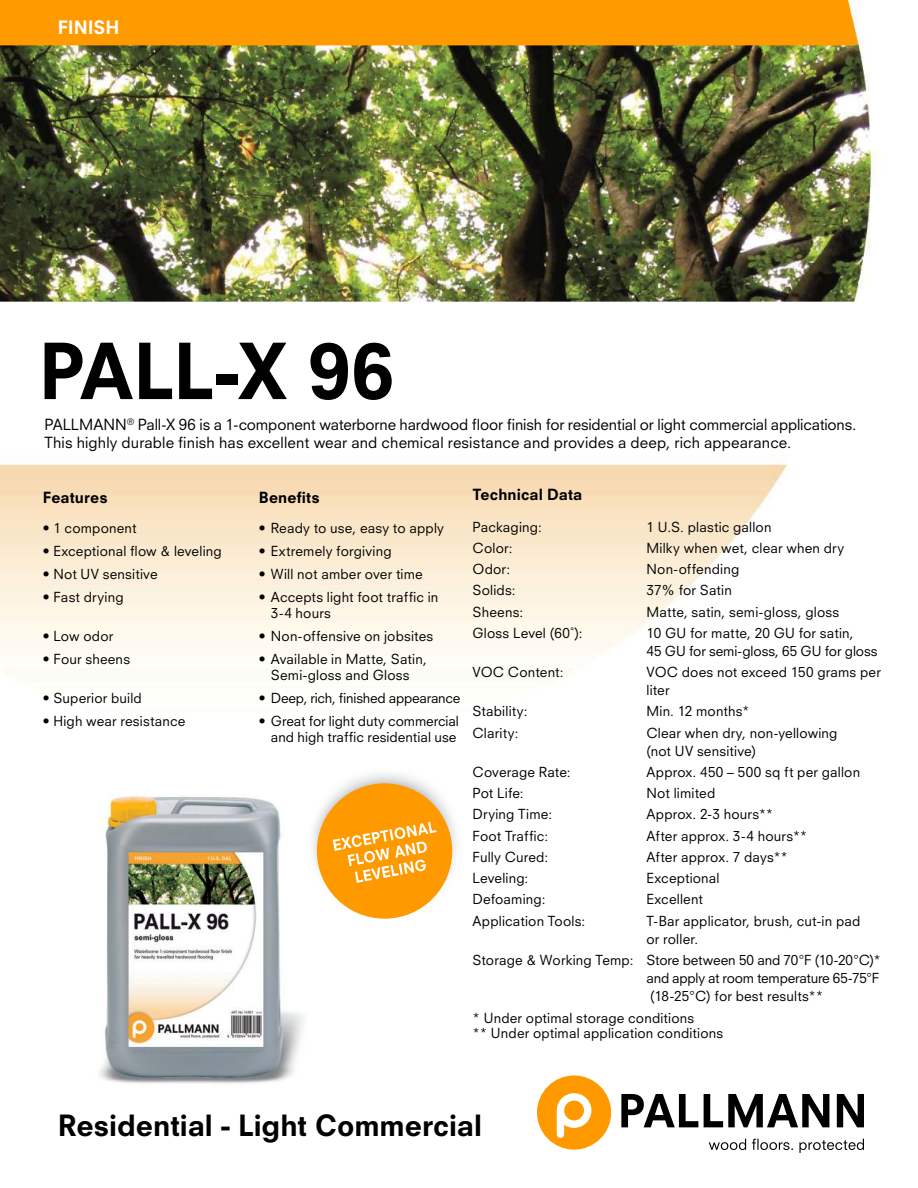
<style>
.page{position:relative;width:918px;height:1188px;background:#fff}
.page>*{position:absolute;margin:0;border:0;box-sizing:border-box;transform-origin:0 0}
.t1{font:800 75px "Neuzeit SLT Std";letter-spacing:-.015em;color:#000}
.t2{font:800 28.5px "Neuzeit SLT Std";letter-spacing:-.005em;color:#000}
.t3{font:800 18px "Neuzeit SLT Std";color:#fff}
.t4{font:15px/18px "Neuzeit SLT Std";color:#000}
.t5{font:800 15px "Neuzeit SLT Std";letter-spacing:.005em;color:#000}
.t6{font:13.5px/18px "Neuzeit SLT Std";letter-spacing:.015em;color:#000}
.t7{font:13.5px "Neuzeit SLT Std";letter-spacing:-.015em;color:#000}
</style>
<div class="page">
<img style="left:0;top:30px;width:873px;height:1120px">
<div style="left:0;top:0;width:857px;height:45px;background:#ff9a01"></div>
<svg style="left:709px;top:1139px;width:37px;height:11px"></svg>
<svg style="left:752px;top:1139px;width:41px;height:11px"></svg>
<svg style="left:799px;top:1139px;width:65px;height:14px"></svg>
<div style="left:537px;top:1076px;width:74px;height:74px;background:#f90;border-radius:50%"></div>
<svg style="left:557px;top:1093px;width:34px;height:45px"></svg>
<svg style="left:621px;top:1094px;width:77px;height:33px"></svg>
<svg style="left:704px;top:1094px;width:125px;height:33px"></svg>
<svg style="left:837px;top:1094px;width:27px;height:33px"></svg>
<img style="left:305px;top:763px;width:161px;height:160px">
<img style="left:303px;top:781px;width:125px;height:124px">
<div style="left:317px;top:783px;width:135px;height:136px;background:#f90;border-radius:50%"></div>
<svg style="left:316px;top:799px;width:120px;height:88px"></svg>
<img style="left:89px;top:783px;width:220px;height:304px">
<h3 class="t3" style="left:58px;top:20px;width:63px">FINISH</h3>
<h1 class="t1" style="left:38px;top:342px;width:357px">PALL-X 96</h1>
<p class="t4" style="left:44px;top:416px;width:813px">PALLMANN<sup>®</sup> Pall-X 96 is a 1-component waterborne hardwood floor finish for residential or light commercial applications.<br>This highly durable finish has excellent wear and chemical resistance and provides a deep, rich appearance.</p>
<p class="t5" style="left:43px;top:492px;width:66px">Features</p>
<p class="t5" style="left:259px;top:492px;width:62px">Benefits</p>
<p class="t6" style="left:43px;top:520px;width:95px">• 1 component</p>
<p class="t6" style="left:259px;top:520px;width:187px">• Ready to use, easy to apply</p>
<p class="t6" style="left:43px;top:543px;width:180px">• Exceptional flow &amp; leveling</p>
<p class="t6" style="left:259px;top:543px;width:134px">• Extremely forgiving</p>
<p class="t6" style="left:43px;top:566px;width:116px">• Not UV sensitive</p>
<p class="t6" style="left:259px;top:566px;width:165px">• Will not amber over time</p>
<p class="t6" style="left:43px;top:589px;width:82px">• Fast drying</p>
<p class="t6" style="left:271px;top:590px;width:169px;line-height:16.2px;text-indent:-12px">• Accepts light foot traffic in<br>3-4 hours</p>
<p class="t6" style="left:43px;top:628px;width:72px">• Low odor</p>
<p class="t6" style="left:259px;top:628px;width:176px">• Non-offensive on jobsites</p>
<p class="t6" style="left:43px;top:651px;width:89px">• Four sheens</p>
<p class="t6" style="left:259px;top:652px;width:169px;line-height:16.2px;text-align:center">• Available in Matte, Satin,<br>Semi-gloss and Gloss</p>
<p class="t6" style="left:43px;top:690px;width:101px">• Superior build</p>
<p class="t7" style="left:259px;top:692px;width:203px">• Deep, rich, finished appearance</p>
<p class="t6" style="left:43px;top:713px;width:144px">• High wear resistance</p>
<p class="t6" style="left:259px;top:714px;width:202px;line-height:16.2px;text-align:right">• Great for light duty commercial and high traffic residential use</p>
<p class="t5" style="left:473px;top:489px;width:111px">Technical Data</p>
<p class="t6" style="left:473px;top:519px;width:71px">Packaging:</p>
<p class="t6" style="left:647px;top:519px;width:127px">1 U.S. plastic gallon</p>
<p class="t6" style="left:473px;top:540px;width:42px">Color:</p>
<p class="t6" style="left:647px;top:540px;width:199px">Milky when wet, clear when dry</p>
<p class="t6" style="left:473px;top:561px;width:39px">Odor:</p>
<p class="t6" style="left:647px;top:561px;width:94px">Non-offending</p>
<p class="t6" style="left:473px;top:583px;width:45px">Solids:</p>
<p class="t6" style="left:647px;top:583px;width:87px">37% for Satin</p>
<p class="t6" style="left:473px;top:604px;width:52px">Sheens:</p>
<p class="t6" style="left:647px;top:604px;width:194px">Matte, satin, semi-gloss, gloss</p>
<p class="t6" style="left:473px;top:625px;width:112px">Gloss Level (60˚):</p>
<p class="t6" style="left:647px;top:625px;width:233px">10 GU for matte, 20 GU for satin,<br>45 GU for semi-gloss, 65 GU for gloss</p>
<p class="t6" style="left:473px;top:664px;width:93px">VOC Content:</p>
<p class="t6" style="left:647px;top:664px;width:236px">VOC does not exceed 150 grams per liter</p>
<p class="t6" style="left:473px;top:704px;width:57px">Stability:</p>
<p class="t6" style="left:647px;top:704px;width:105px">Min. 12 months*</p>
<p class="t6" style="left:473px;top:725px;width:47px">Clarity:</p>
<p class="t6" style="left:647px;top:725px;width:193px">Clear when dry, non-yellowing (not UV sensitive)</p>
<p class="t6" style="left:473px;top:764px;width:100px">Coverage Rate:</p>
<p class="t6" style="left:647px;top:764px;width:215px">Approx. 450 – 500 sq ft per gallon</p>
<p class="t6" style="left:473px;top:785px;width:53px">Pot Life:</p>
<p class="t6" style="left:647px;top:785px;width:70px">Not limited</p>
<p class="t6" style="left:473px;top:806px;width:81px">Drying Time:</p>
<p class="t6" style="left:647px;top:806px;width:128px">Approx. 2-3 hours**</p>
<p class="t6" style="left:473px;top:828px;width:77px">Foot Traffic:</p>
<p class="t6" style="left:647px;top:828px;width:162px">After approx. 3-4 hours**</p>
<p class="t6" style="left:473px;top:849px;width:77px">Fully Cured:</p>
<p class="t6" style="left:647px;top:849px;width:143px">After approx. 7 days**</p>
<p class="t6" style="left:473px;top:870px;width:57px">Leveling:</p>
<p class="t6" style="left:647px;top:870px;width:75px">Exceptional</p>
<p class="t6" style="left:473px;top:891px;width:75px">Defoaming:</p>
<p class="t6" style="left:647px;top:891px;width:58px">Excellent</p>
<p class="t6" style="left:473px;top:913px;width:114px">Application Tools:</p>
<p class="t6" style="left:647px;top:913px;width:215px">T-Bar applicator, brush, cut-in pad or roller.</p>
<p class="t6" style="left:647px;top:952px;width:236px;text-align:justify;text-indent:-174px">Storage &amp; Working Temp: Store between 50 and 70°F (10-20°C)* and apply at room temperature 65-75°F (18-25°C) for best results**</p>
<p class="t6" style="left:473px;top:1011px;width:252px;line-height:15px">* Under optimal storage conditions<br>** Under optimal application conditions</p>
<h2 class="t2" style="left:58px;top:1114px;width:426px">Residential - Light Commercial</h2>
</div>
